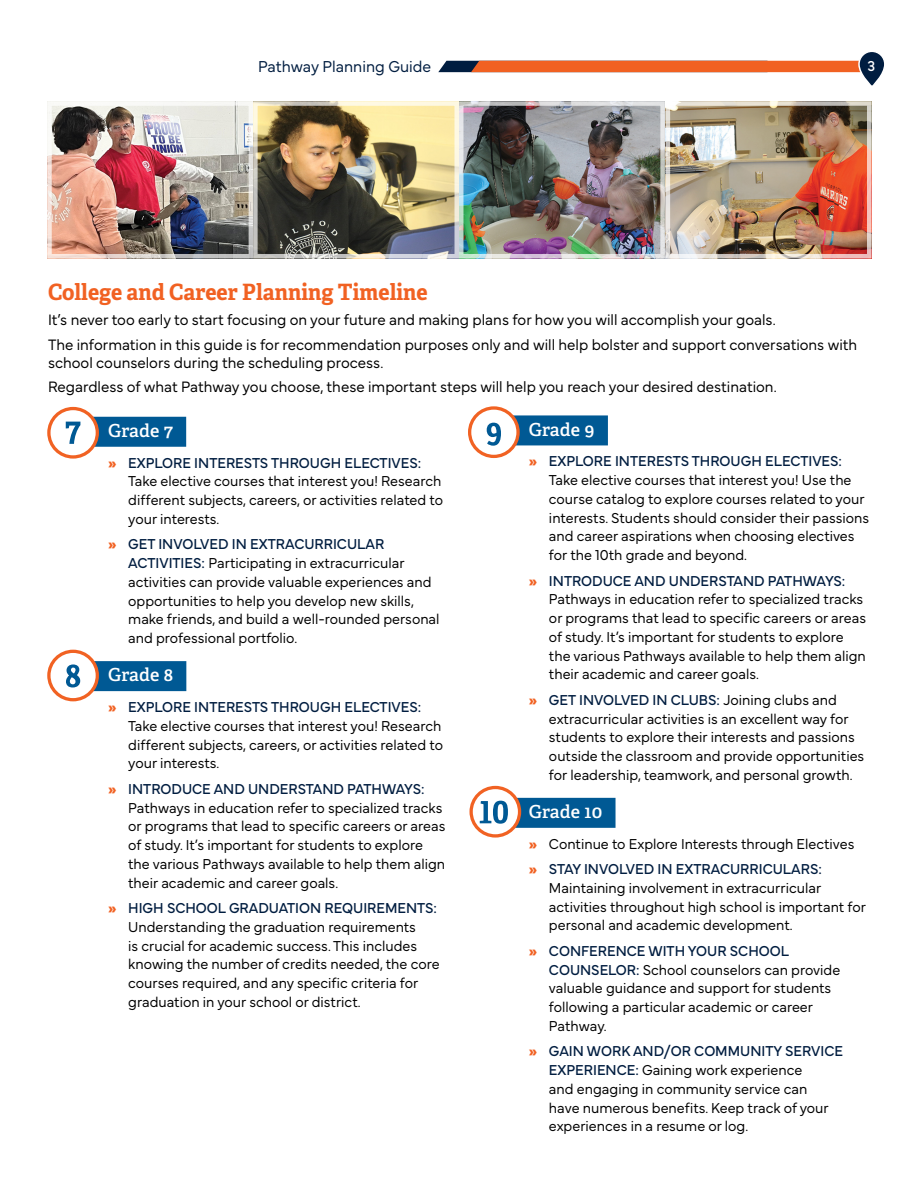
<style>
.page{position:relative;width:918px;height:1188px;background:#fff}
.page>*{position:absolute;margin:0;border:0;box-sizing:border-box;transform-origin:0 0}
.Header_1{font:700 22.5px "Adelle";color:#f16122;scale:.95 1}
.t1{font:600 18px "Adelle";letter-spacing:.01em;color:#fff}
.t2{font:300 16.5px "Mundial";color:#001d40;scale:.95 1}
.intro{font:300 15.75px/18px "Mundial";color:#000;scale:.95 1}
.body__bulleted_grades{font:300 15px/18.8px "Mundial";color:#000;scale:.95 1}
.t3{font:15px "Mundial";color:#fff;scale:.95 1}
.s1{font-weight:900;color:#f16122}
.s2{font-weight:400;color:#001d40}
</style>
<div class="page">
<svg style="left:438px;top:61px;width:420px;height:11px;background:#de5d26"></svg>
<svg style="left:859px;top:51px;width:26px;height:36px"></svg>
<div style="left:858px;top:51px;width:28px;height:37px;border:2px solid #fff;border-radius:13px"></div>
<div style="left:81px;top:417px;width:105px;height:30px;background:#005994"></div>
<div style="left:81px;top:661px;width:105px;height:30px;background:#005994"></div>
<div style="left:49px;top:409px;width:48px;height:48px;background:#fff;border-radius:50%"></div>
<div style="left:47px;top:407px;width:52px;height:52px;border:3px solid #f16223;border-radius:50%"></div>
<svg style="left:66px;top:422px;width:14px;height:22px"></svg>
<div style="left:49px;top:651px;width:48px;height:49px;background:#fff;border-radius:50%"></div>
<div style="left:47px;top:650px;width:52px;height:51px;border:3px solid #f16223;border-radius:50%"></div>
<svg style="left:66px;top:664px;width:14px;height:24px"></svg>
<div style="left:502px;top:415px;width:106px;height:30px;background:#005994"></div>
<div style="left:502px;top:798px;width:114px;height:30px;background:#005994"></div>
<div style="left:470px;top:408px;width:48px;height:48px;background:#fff;border-radius:50%"></div>
<div style="left:468px;top:406px;width:52px;height:52px;border:3px solid #f16223;border-radius:50%"></div>
<svg style="left:487px;top:423px;width:14px;height:23px"></svg>
<svg style="left:471px;top:788px;width:49px;height:48px"></svg>
<div style="left:469px;top:786px;width:52px;height:52px;border:3px solid #f16223;border-radius:50%"></div>
<svg style="left:480px;top:801px;width:28px;height:23px"></svg>
<img style="left:52px;top:106px;width:815px;height:152px">
<div style="left:47px;top:101px;width:206px;height:157px;border:4px solid #fff"></div>
<div style="left:253px;top:101px;width:206px;height:157px;border:4px solid #fff"></div>
<div style="left:459px;top:101px;width:206px;height:157px;border:4px solid #fff"></div>
<div style="left:666px;top:101px;width:206px;height:157px;border:4px solid #fff"></div>
<p class="t2" style="left:258px;top:54px;width:184px">Pathway Planning Guide</p>
<p class="t3" style="left:868px;top:54px;width:10px">3</p>
<h1 class="Header_1" style="left:48px;top:278px;width:401px">College and Career Planning Timeline</h1>
<p class="intro" style="left:48px;top:309px;width:767px">It’s never too early to start focusing on your future and making plans for how you will accomplish your goals.</p>
<p class="intro" style="left:48px;top:334px;width:853px">The information in this guide is for recommendation purposes only and will help bolster and support conversations with school counselors during the scheduling process.</p>
<p class="intro" style="left:48px;top:376px;width:768px">Regardless of what Pathway you choose, these important steps will help you reach your desired destination.</p>
<p class="t1" style="left:108px;top:419px;width:66px">Grade 7</p>
<p class="body__bulleted_grades" style="left:128px;top:452px;width:333px;text-indent:-20px"><span class="s1">»</span> <span class="s2">EXPLORE INTERESTS THROUGH ELECTIVES:<br></span>Take elective courses that interest you! Research different subjects, careers, or activities related to your interests.</p>
<p class="body__bulleted_grades" style="left:128px;top:533px;width:329px;text-indent:-20px"><span class="s1">»</span> <span class="s2">GET INVOLVED IN EXTRACURRICULAR ACTIVITIES:</span> Participating in extracurricular activities can provide valuable experiences and opportunities to help you develop new skills, make friends, and build a well-rounded personal and professional portfolio.</p>
<p class="t1" style="left:108px;top:664px;width:67px">Grade 8</p>
<p class="body__bulleted_grades" style="left:128px;top:696px;width:333px;text-indent:-20px"><span class="s1">»</span> <span class="s2">EXPLORE INTERESTS THROUGH ELECTIVES:<br></span>Take elective courses that interest you! Research different subjects, careers, or activities related to your interests.</p>
<p class="body__bulleted_grades" style="left:128px;top:778px;width:335px;text-indent:-20px"><span class="s1">»</span> <span class="s2">INTRODUCE AND UNDERSTAND PATHWAYS:<br></span>Pathways in education refer to specialized tracks or programs that lead to specific careers or areas of study. It’s important for students to explore the various Pathways available to help them align their academic and career goals.</p>
<p class="body__bulleted_grades" style="left:128px;top:897px;width:329px;text-indent:-20px"><span class="s1">»</span> <span class="s2">HIGH SCHOOL GRADUATION REQUIREMENTS:<br></span>Understanding the graduation requirements<br>is crucial for academic success. This includes knowing the number of credits needed, the core courses required, and any specific criteria for graduation in your school or district.</p>
<p class="t1" style="left:529px;top:418px;width:67px">Grade 9</p>
<p class="body__bulleted_grades" style="left:549px;top:450px;width:339px;text-indent:-20px"><span class="s1">»</span> <span class="s2">EXPLORE INTERESTS THROUGH ELECTIVES:<br></span>Take elective courses that interest you! Use the course catalog to explore courses related to your interests. Students should consider their passions and career aspirations when choosing electives for the 10th grade and beyond.</p>
<p class="body__bulleted_grades" style="left:549px;top:570px;width:335px;text-indent:-20px"><span class="s1">»</span> <span class="s2">INTRODUCE AND UNDERSTAND PATHWAYS:<br></span>Pathways in education refer to specialized tracks or programs that lead to specific careers or areas of study. It’s important for students to explore the various Pathways available to help them align their academic and career goals.</p>
<p class="body__bulleted_grades" style="left:549px;top:689px;width:333px;text-indent:-20px"><span class="s1">»</span> <span class="s2">GET INVOLVED IN CLUBS:</span> Joining clubs and extracurricular activities is an excellent way for students to explore their interests and passions outside the classroom and provide opportunities for leadership, teamwork, and personal growth.</p>
<p class="t1" style="left:529px;top:800px;width:75px">Grade 10</p>
<p class="body__bulleted_grades" style="left:529px;top:833px;width:344px"><span class="s1">»</span> Continue to Explore Interests through Electives</p>
<p class="body__bulleted_grades" style="left:549px;top:858px;width:335px;text-indent:-20px"><span class="s1">»</span> <span class="s2">STAY INVOLVED IN EXTRACURRICULARS:<br></span>Maintaining involvement in extracurricular activities throughout high school is important for personal and academic development.</p>
<p class="body__bulleted_grades" style="left:549px;top:940px;width:308px;text-indent:-20px"><span class="s1">»</span> <span class="s2">CONFERENCE WITH YOUR SCHOOL COUNSELOR:</span> School counselors can provide valuable guidance and support for students following a particular academic or career Pathway.</p>
<p class="body__bulleted_grades" style="left:549px;top:1041px;width:311px;text-indent:-20px"><span class="s1">»</span> <span class="s2">GAIN WORK AND/OR COMMUNITY SERVICE EXPERIENCE:</span> Gaining work experience<br>and engaging in community service can<br>have numerous benefits. Keep track of your experiences in a resume or log.</p>
</div>
